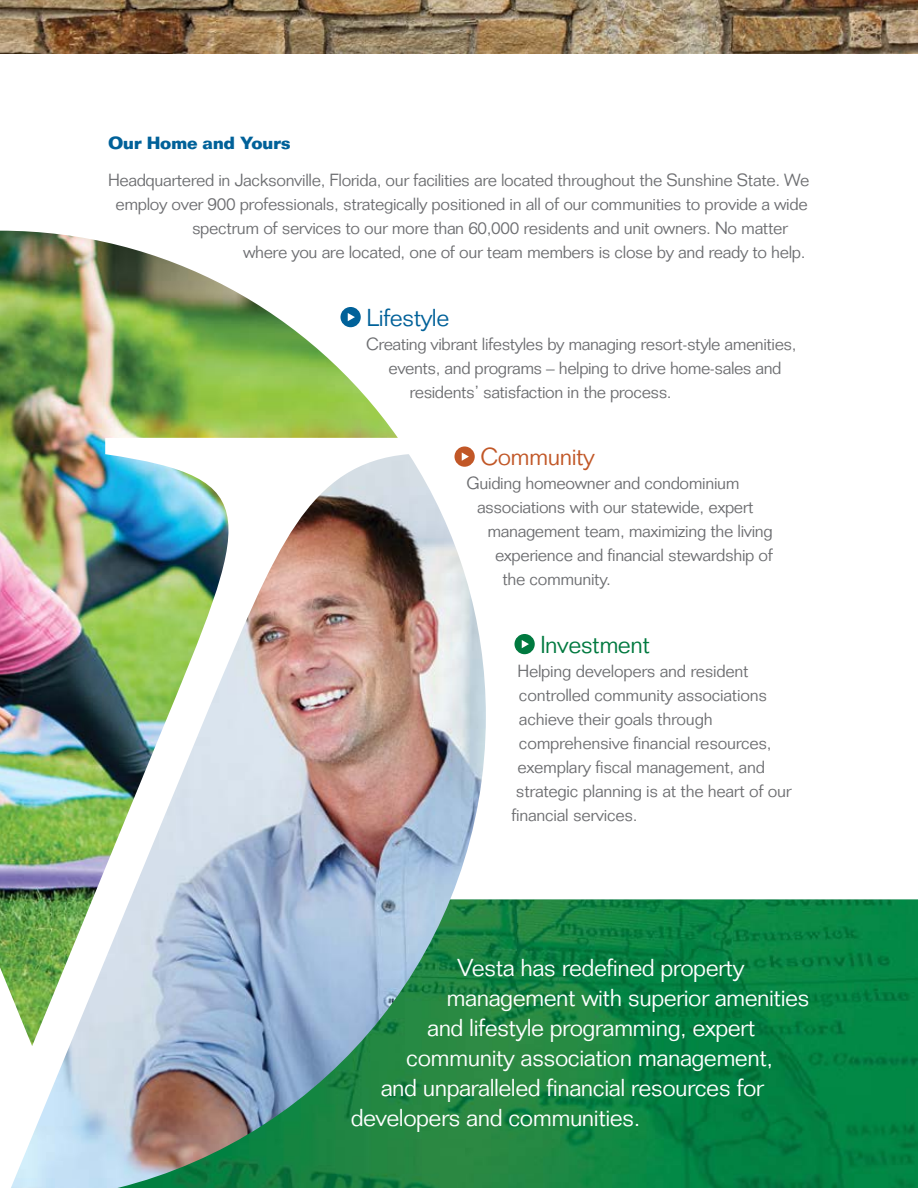
<style>
.page{position:relative;width:918px;height:1188px;background:#fff}
.page>*{position:absolute;margin:0;border:0;box-sizing:border-box;transform-origin:0 0}
.t1{font:300 24px "Folio";letter-spacing:-.02em;color:#fff}
.t2{font:300 24px "Folio";letter-spacing:-.02em;color:#00793f}
.t3{font:300 24px "Folio";letter-spacing:-.02em;color:#006199}
.t4{font:300 24px "Folio";letter-spacing:-.02em;color:#c15727}
.t5{font:300 17.25px "Folio";letter-spacing:-.02em;color:#6d6e71}
.t6{font:700 17.25px "Folio";letter-spacing:-.02em;color:#006199}
</style>
<div class="page">
<svg style="left:454px;top:446px;width:21px;height:21px"></svg>
<svg style="left:462px;top:452px;width:7px;height:2px"></svg>
<div style="left:514px;top:634px;width:21px;height:20px;background:#00793f;border-radius:50%"></div>
<svg style="left:522px;top:640px;width:7px;height:8px"></svg>
<img style="left:0;top:0;width:918px;height:54px">
<img style="left:486px;top:900px;width:432px;height:288px">
<img style="left:11px;top:454px;width:475px;height:734px">
<img style="left:0;top:231px;width:398px;height:815px">
<p class="t6" style="left:108px;top:132px;width:184px">Our Home and Yours</p>
<p class="t5" style="left:108px;top:170px;width:703px">Headquartered in Jacksonville, Florida, our facilities are located throughout the Sunshine State. We</p>
<p class="t5" style="left:116px;top:194px;width:694px">employ over 900 professionals, strategically positioned in all of our communities to provide a wide</p>
<p class="t5" style="left:192px;top:218px;width:597px">spectrum of services to our more than 60,000 residents and unit owners. No matter</p>
<p class="t5" style="left:243px;top:242px;width:564px">where you are located, one of our team members is close by and ready to help.</p>
<h1 class="t3" style="left:366px;top:303px;width:84px">Lifestyle</h1>
<p class="t5" style="left:366px;top:333px;width:432px">Creating vibrant lifestyles by managing resort-style amenities,</p>
<p class="t5" style="left:388px;top:357px;width:395px">events, and programs – helping to drive home-sales and</p>
<p class="t5" style="left:409px;top:381px;width:264px">residents’ satisfaction in the process.</p>
<h1 class="t4" style="left:480px;top:442px;width:116px">Community</h1>
<p class="t5" style="left:466px;top:473px;width:275px">Guiding homeowner and condominium</p>
<p class="t5" style="left:477px;top:497px;width:278px">associations with our statewide, expert</p>
<p class="t5" style="left:488px;top:521px;width:287px">management team, maximizing the living</p>
<p class="t5" style="left:495px;top:545px;width:279px">experience and financial stewardship of</p>
<p class="t5" style="left:503px;top:569px;width:110px">the community.</p>
<h1 class="t2" style="left:540px;top:630px;width:111px">Investment</h1>
<p class="t5" style="left:517px;top:660px;width:233px">Helping developers and resident</p>
<p class="t5" style="left:519px;top:684px;width:250px">controlled community associations</p>
<p class="t5" style="left:519px;top:708px;width:195px">achieve their goals through</p>
<p class="t5" style="left:519px;top:732px;width:254px">comprehensive financial resources,</p>
<p class="t5" style="left:517px;top:756px;width:249px">exemplary fiscal management, and</p>
<p class="t5" style="left:516px;top:780px;width:277px">strategic planning is at the heart of our</p>
<p class="t5" style="left:511px;top:804px;width:128px">financial services.</p>
<h1 class="t1" style="left:457px;top:953px;width:289px">Vesta has redefined property</h1>
<h1 class="t1" style="left:447px;top:983px;width:364px">management with superior amenities</h1>
<h1 class="t1" style="left:427px;top:1013px;width:330px">and lifestyle programming, expert</h1>
<h1 class="t1" style="left:406px;top:1043px;width:368px">community association management,</h1>
<h1 class="t1" style="left:381px;top:1073px;width:385px">and unparalleled financial resources for</h1>
<h1 class="t1" style="left:351px;top:1103px;width:291px">developers and communities.</h1>
</div>
